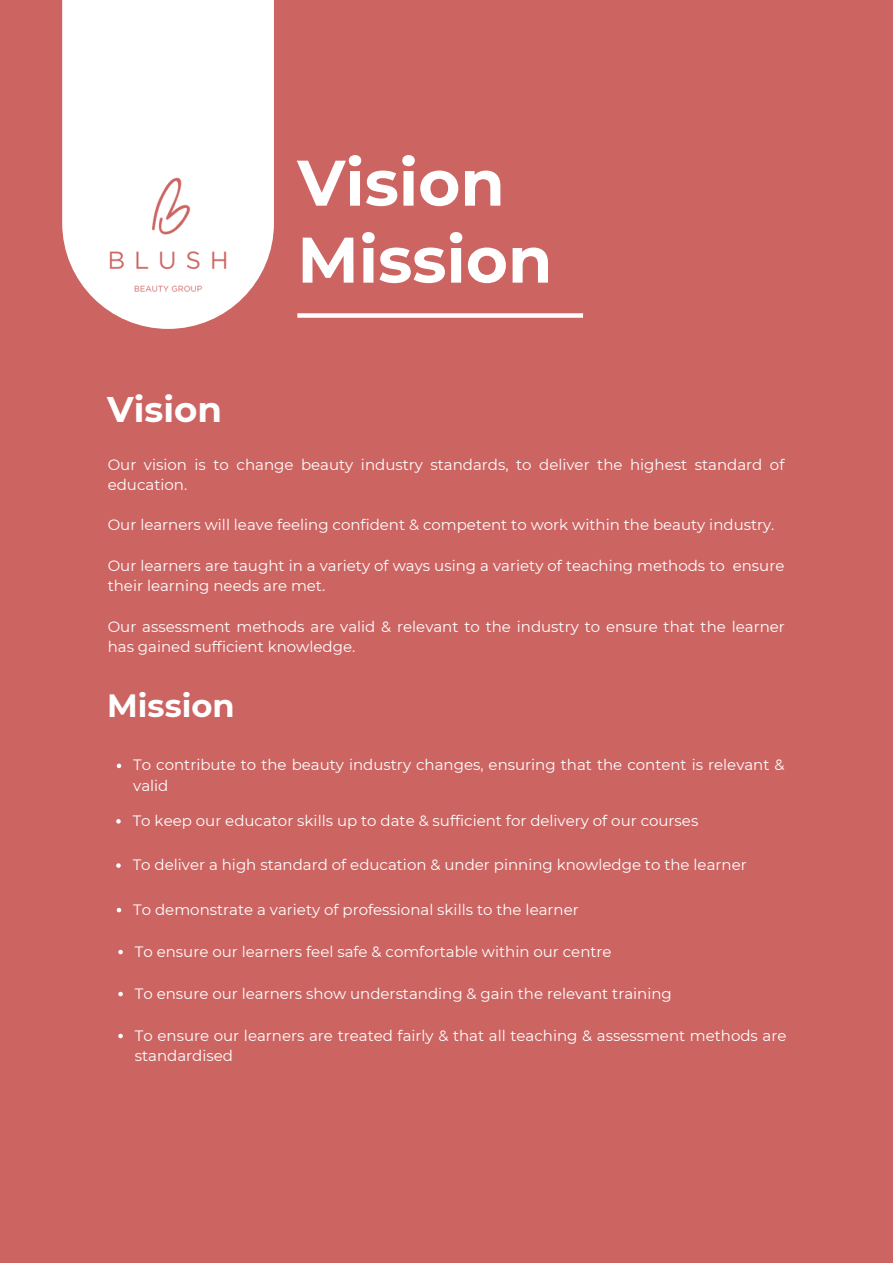
<style>
.page{position:relative;width:893px;height:1264px;background:#fff}
.page>*{position:absolute;margin:0;border:0;box-sizing:border-box;transform-origin:0 0}
.t1{font:700 64.35px "Montserrat";color:#fff}
.t2{font:700 35.55px "Montserrat";color:#fff}
.t3{font:700 32.1px "Montserrat";color:#fff}
.t4{font:15px/20.2px "Montserrat";color:#fff}
</style>
<div class="page">
<div style="left:0;top:0;width:892px;height:1262px;background:#cc6462"></div>
<div style="left:62px;top:0;width:212px;height:329px;background:#fff"></div>
<svg style="left:117px;top:763px;width:4px;height:5px"></svg>
<svg style="left:116px;top:819px;width:5px;height:4px"></svg>
<svg style="left:118px;top:949px;width:5px;height:5px"></svg>
<svg style="left:116px;top:863px;width:5px;height:4px"></svg>
<div style="left:297px;top:313px;width:286px;height:5px;background:#fff"></div>
<img style="left:62px;top:95px;width:212px;height:234px">
<svg style="left:117px;top:907px;width:4px;height:5px"></svg>
<svg style="left:118px;top:991px;width:5px;height:5px"></svg>
<svg style="left:118px;top:1033px;width:5px;height:5px"></svg>
<p class="t1" style="left:297px;top:143px;width:209px">Vision</p>
<p class="t2" style="left:107px;top:388px;width:116px">Vision</p>
<p class="t1" style="left:297px;top:220px;width:256px">Mission</p>
<p class="t4" style="left:108px;top:454px;width:678px">Our vision is to change beauty industry standards, to deliver the highest standard of education.</p>
<p class="t4" style="left:108px;top:515px;width:668px">Our learners will leave feeling confident &amp; competent to work within the beauty industry.</p>
<p class="t4" style="left:108px;top:555px;width:678px">Our learners are taught in a variety of ways using a variety of teaching methods to ensure their learning needs are met.</p>
<p class="t4" style="left:108px;top:616px;width:678px">Our assessment methods are valid &amp; relevant to the industry to ensure that the learner has gained sufficient knowledge.</p>
<p class="t3" style="left:107px;top:686px;width:129px">Mission</p>
<p class="t4" style="left:133px;top:754px;width:653px">To contribute to the beauty industry changes, ensuring that the content is relevant &amp; valid</p>
<p class="t4" style="left:133px;top:810px;width:567px">To keep our educator skills up to date &amp; sufficient for delivery of our courses</p>
<p class="t4" style="left:133px;top:854px;width:615px">To deliver a high standard of education &amp; under pinning knowledge to the learner</p>
<p class="t4" style="left:133px;top:899px;width:447px">To demonstrate a variety of professional skills to the learner</p>
<p class="t4" style="left:135px;top:941px;width:478px">To ensure our learners feel safe &amp; comfortable within our centre</p>
<p class="t4" style="left:135px;top:983px;width:538px">To ensure our learners show understanding &amp; gain the relevant training</p>
<p class="t4" style="left:135px;top:1025px;width:653px">To ensure our learners are treated fairly &amp; that all teaching &amp; assessment methods are standardised</p>
</div>
